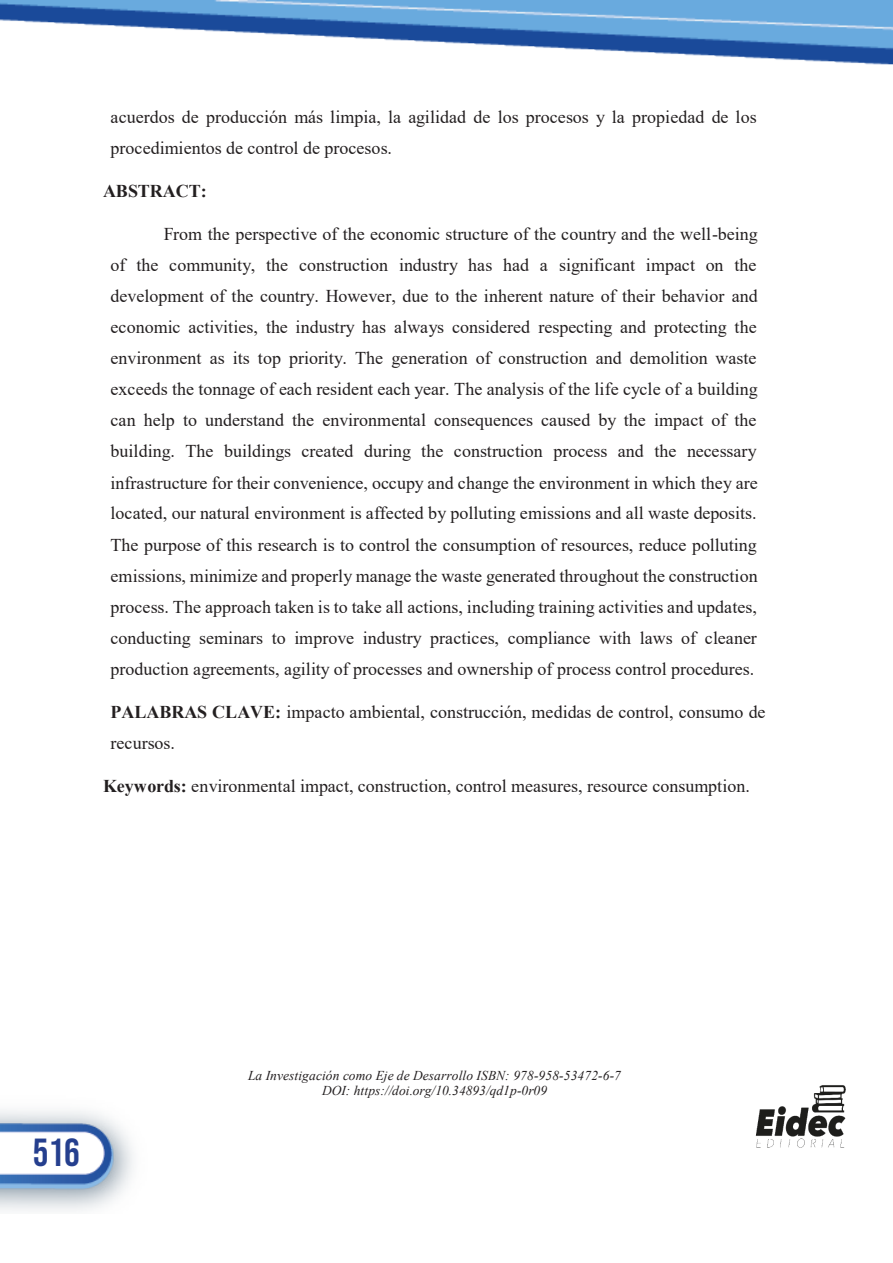
<style>
.page{position:relative;width:893px;height:1263px;background:#fff}
.page>*{position:absolute;margin:0;border:0;box-sizing:border-box;transform-origin:0 0}
.t1{font:39px "Bebas Neue";color:#253f8e}
.t2{font:18px/31px "Times New Roman";color:#231f20}
.t3{font:700 18px "Times New Roman";letter-spacing:-.005em;color:#231f20}
.t4{font:italic 13.5px/15.6px "Times New Roman";letter-spacing:.01em;color:#231f20;text-align:center}
.s1{font-weight:700}
</style>
<div class="page">
<img style="left:0;top:0;width:893px;height:1188px">
<img style="left:743px;top:1062px;width:114px;height:106px">
<p class="t2" style="left:111px;top:101px;width:648px">acuerdos de producción más limpia, la agilidad de los procesos y la propiedad de los procedimientos de control de procesos.</p>
<p class="t3" style="left:103px;top:178px;width:105px">ABSTRACT:</p>
<p class="t2" style="left:111px;top:218px;width:649px;text-align:justify;text-indent:53px">From the perspective of the economic structure of the country and the well-being of the community, the construction industry has had a significant impact on the development of the country. However, due to the inherent nature of their behavior and economic activities, the industry has always considered respecting and protecting the environment as its top priority. The generation of construction and demolition waste exceeds the tonnage of each resident each year. The analysis of the life cycle of a building can help to understand the environmental consequences caused by the impact of the building. The buildings created during the construction process and the necessary infrastructure for their convenience, occupy and change the environment in which they are located, our natural environment is affected by polluting emissions and all waste deposits.<br>The purpose of this research is to control the consumption of resources, reduce polluting emissions, minimize and properly manage the waste generated throughout the construction process. The approach taken is to take all actions, including training activities and updates, conducting seminars to improve industry practices, compliance with laws of cleaner production agreements, agility of processes and ownership of process control procedures.</p>
<p class="t2" style="left:111px;top:696px;width:656px"><span class="s1">PALABRAS CLAVE:</span> impacto ambiental, construcción, medidas de control, consumo de recursos.</p>
<p class="t2" style="left:103px;top:770px;width:648px"><span class="s1">Keywords:</span> environmental impact, construction, control measures, resource consumption.</p>
<h1 class="t1" style="left:33px;top:1130px;width:48px">516</h1>
<p class="t4" style="left:248px;top:1067px;width:374px">La Investigación como Eje de Desarrollo ISBN: 978-958-53472-6-7<br>DOI: https://doi.org/10.34893/qd1p-0r09</p>
</div>
